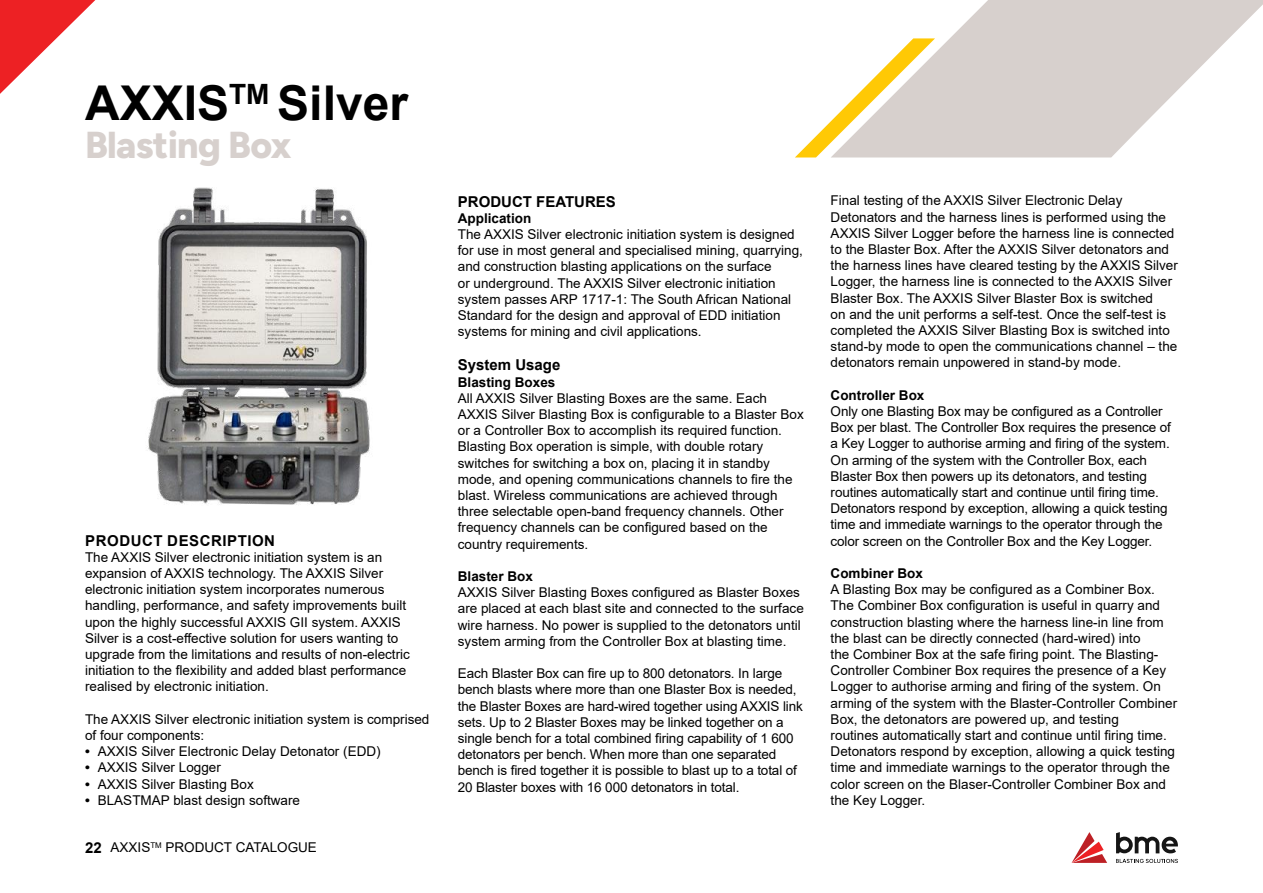
<style>
.page{position:relative;width:1263px;height:893px;background:#fff}
.page>*{position:absolute;margin:0;border:0;box-sizing:border-box;transform-origin:0 0}
.t1{font:700 48px "Arial";color:#000}
.t2{font:800 37.5px "Figtree";letter-spacing:-.02em;color:#d7d0cd}
.t3{font:700 15px "Arial";color:#000}
.t4{font:700 15px "Arial";letter-spacing:.035em;color:#000}
.t5{font:13.5px/16.2px "Arial";color:#000}
.t6{font:700 13.5px "Arial";color:#000}
.s1{font-weight:700}
.s2{font-weight:700;font-size:15px}
</style>
<div class="page">
<svg style="left:935px;top:0;width:328px;height:157px;fill:#d7d0cd"></svg>
<svg style="left:795px;top:38px;width:140px;height:119px"></svg>
<img style="left:147px;top:187px;width:223px;height:318px">
<svg style="left:1071px;top:832px;width:36px;height:31px"></svg>
<svg style="left:1116px;top:832px;width:62px;height:21px"></svg>
<svg style="left:1116px;top:859px;width:62px;height:4px"></svg>
<svg style="left:0;top:0;width:96px;height:94px"></svg>
<h1 class="t1" style="left:85px;top:69px;width:324px">AXXIS<sup>TM</sup> Silver</h1>
<h2 class="t2" style="left:85px;top:121px;width:208px">Blasting Box</h2>
<p class="t4" style="left:85px;top:530px;width:191px">PRODUCT DESCRIPTION</p>
<p class="t5" style="left:85px;top:549px;width:326px">The AXXIS Silver electronic initiation system is an expansion of AXXIS technology. The AXXIS Silver electronic initiation system incorporates numerous handling, performance, and safety improvements built upon the highly successful AXXIS GII system. AXXIS Silver is a cost-effective solution for users wanting to upgrade from the limitations and results of non-electric initiation to the flexibility and added blast performance realised by electronic initiation.</p>
<p class="t5" style="left:85px;top:711px;width:346px">The AXXIS Silver electronic initiation system is comprised of four components:</p>
<p class="t5" style="left:85px;top:743px;width:297px"><span class="s1">•</span> AXXIS Silver Electronic Delay Detonator (EDD)</p>
<p class="t5" style="left:85px;top:759px;width:137px"><span class="s1">•</span> AXXIS Silver Logger</p>
<p class="t5" style="left:85px;top:776px;width:170px"><span class="s1">•</span> AXXIS Silver Blasting Box</p>
<p class="t5" style="left:85px;top:792px;width:217px"><span class="s1">•</span> BLASTMAP blast design software</p>
<p class="t5" style="left:85px;top:839px;width:233px"><span class="s2">22</span> AXXIS<sup>TM</sup> PRODUCT CATALOGUE</p>
<p class="t3" style="left:458px;top:191px;width:160px">PRODUCT FEATURES</p>
<p class="t6" style="left:458px;top:208px;width:75px">Application</p>
<p class="t5" style="left:458px;top:226px;width:347px">The AXXIS Silver electronic initiation system is designed for use in most general and specialised mining, quarrying, and construction blasting applications on the surface<br>or underground. The AXXIS Silver electronic initiation system passes ARP 1717-1: The South African National Standard for the design and approval of EDD initiation systems for mining and civil applications.</p>
<p class="t3" style="left:458px;top:354px;width:104px">System Usage</p>
<p class="t6" style="left:458px;top:372px;width:99px">Blasting Boxes</p>
<p class="t5" style="left:458px;top:390px;width:347px">All AXXIS Silver Blasting Boxes are the same. Each AXXIS Silver Blasting Box is configurable to a Blaster Box or a Controller Box to accomplish its required function.<br>Blasting Box operation is simple, with double rotary switches for switching a box on, placing it in standby mode, and opening communications channels to fire the blast. Wireless communications are achieved through three selectable open-band frequency channels. Other frequency channels can be configured based on the country requirements.</p>
<p class="t6" style="left:458px;top:567px;width:77px">Blaster Box</p>
<p class="t5" style="left:458px;top:584px;width:347px">AXXIS Silver Blasting Boxes configured as Blaster Boxes are placed at each blast site and connected to the surface wire harness. No power is supplied to the detonators until system arming from the Controller Box at blasting time.</p>
<p class="t5" style="left:458px;top:665px;width:346px">Each Blaster Box can fire up to 800 detonators. In large bench blasts where more than one Blaster Box is needed, the Blaster Boxes are hard-wired together using AXXIS link sets. Up to 2 Blaster Boxes may be linked together on a single bench for a total combined firing capability of 1 600 detonators per bench. When more than one separated bench is fired together it is possible to blast up to a total of 20 Blaster boxes with 16 000 detonators in total.</p>
<p class="t5" style="left:831px;top:192px;width:349px">Final testing of the AXXIS Silver Electronic Delay Detonators and the harness lines is performed using the AXXIS Silver Logger before the harness line is connected to the Blaster Box. After the AXXIS Silver detonators and the harness lines have cleared testing by the AXXIS Silver Logger, the harness line is connected to the AXXIS Silver Blaster Box. The AXXIS Silver Blaster Box is switched<br>on and the unit performs a self-test. Once the self-test is completed the AXXIS Silver Blasting Box is switched into stand-by mode to open the communications channel – the detonators remain unpowered in stand-by mode.</p>
<p class="t6" style="left:831px;top:386px;width:95px">Controller Box</p>
<p class="t5" style="left:831px;top:403px;width:342px">Only one Blasting Box may be configured as a Controller Box per blast. The Controller Box requires the presence of a Key Logger to authorise arming and firing of the system.<br>On arming of the system with the Controller Box, each Blaster Box then powers up its detonators, and testing routines automatically start and continue until firing time.<br>Detonators respond by exception, allowing a quick testing time and immediate warnings to the operator through the color screen on the Controller Box and the Key Logger.</p>
<p class="t6" style="left:831px;top:564px;width:94px">Combiner Box</p>
<p class="t5" style="left:831px;top:581px;width:348px">A Blasting Box may be configured as a Combiner Box.<br>The Combiner Box configuration is useful in quarry and construction blasting where the harness line-in line from the blast can be directly connected (hard-wired) into<br>the Combiner Box at the safe firing point. The Blasting-Controller Combiner Box requires the presence of a Key Logger to authorise arming and firing of the system. On arming of the system with the Blaster-Controller Combiner Box, the detonators are powered up, and testing<br>routines automatically start and continue until firing time.<br>Detonators respond by exception, allowing a quick testing time and immediate warnings to the operator through the color screen on the Blaser-Controller Combiner Box and the Key Logger.</p>
</div>
